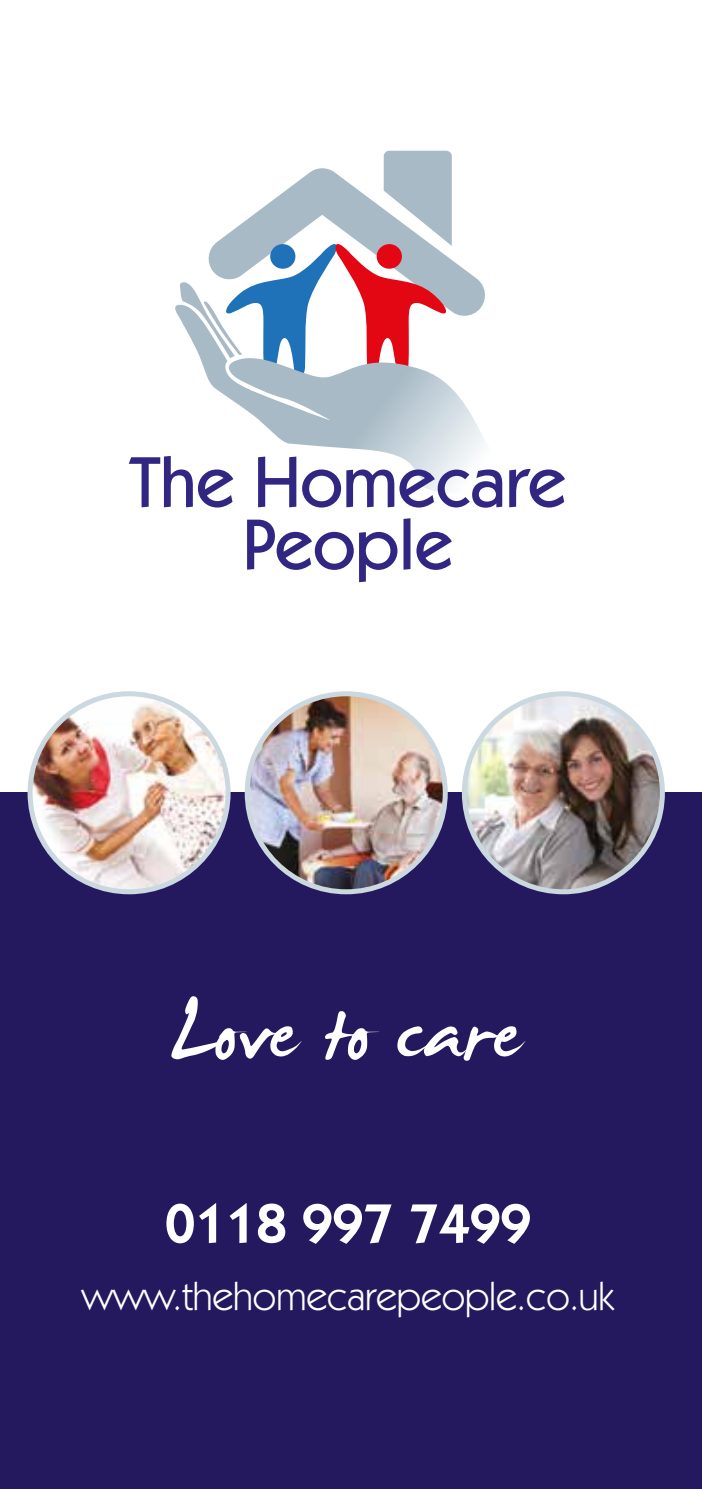
<style>
.page{position:relative;width:702px;height:1489px;background:#fff}
.page>*{position:absolute;margin:0;border:0;box-sizing:border-box;transform-origin:0 0}
.t1{font:137.75px "James Fajardo";color:#fff}
.t2{font:500 72px/62.2px "Kabel IT Cby BT";color:#312783;text-align:center}
.t3{font:600 55.25px "Kabel IT Cby BT";color:#fff}
.t4{font:40.25px "Kabel IT Cby BT";color:#fff}
</style>
<div class="page">
<div style="left:0;top:792px;width:702px;height:696px;background:#24195e"></div>
<svg style="left:452px;top:260px;width:33px;height:45px"></svg>
<svg style="left:175px;top:305px;width:310px;height:187px"></svg>
<svg style="left:179px;top:151px;width:273px;height:232px"></svg>
<img style="left:30px;top:693px;width:198px;height:198px;border-radius:99px">
<img style="left:247px;top:693px;width:198px;height:198px;border-radius:99px">
<img style="left:464px;top:693px;width:198px;height:198px;border-radius:99px">
<div style="left:28px;top:691px;width:202px;height:203px;border:5px solid #ccd8df;border-radius:50%"></div>
<div style="left:245px;top:691px;width:202px;height:203px;border:5px solid #ccd8df;border-radius:50%"></div>
<div style="left:462px;top:691px;width:203px;height:203px;border:5px solid #ccd8df;border-radius:50%"></div>
<h2 class="t2" style="left:130px;top:449px;width:437px">The Homecare<br>People</h2>
<h1 class="t1" style="left:172px;top:961px;width:351px">Love to care</h1>
<h3 class="t3" style="left:165px;top:1189px;width:368px">0118 997 7499</h3>
<p class="t4" style="left:82px;top:1270px;width:534px">www.thehomecarepeople.co.uk</p>
</div>
